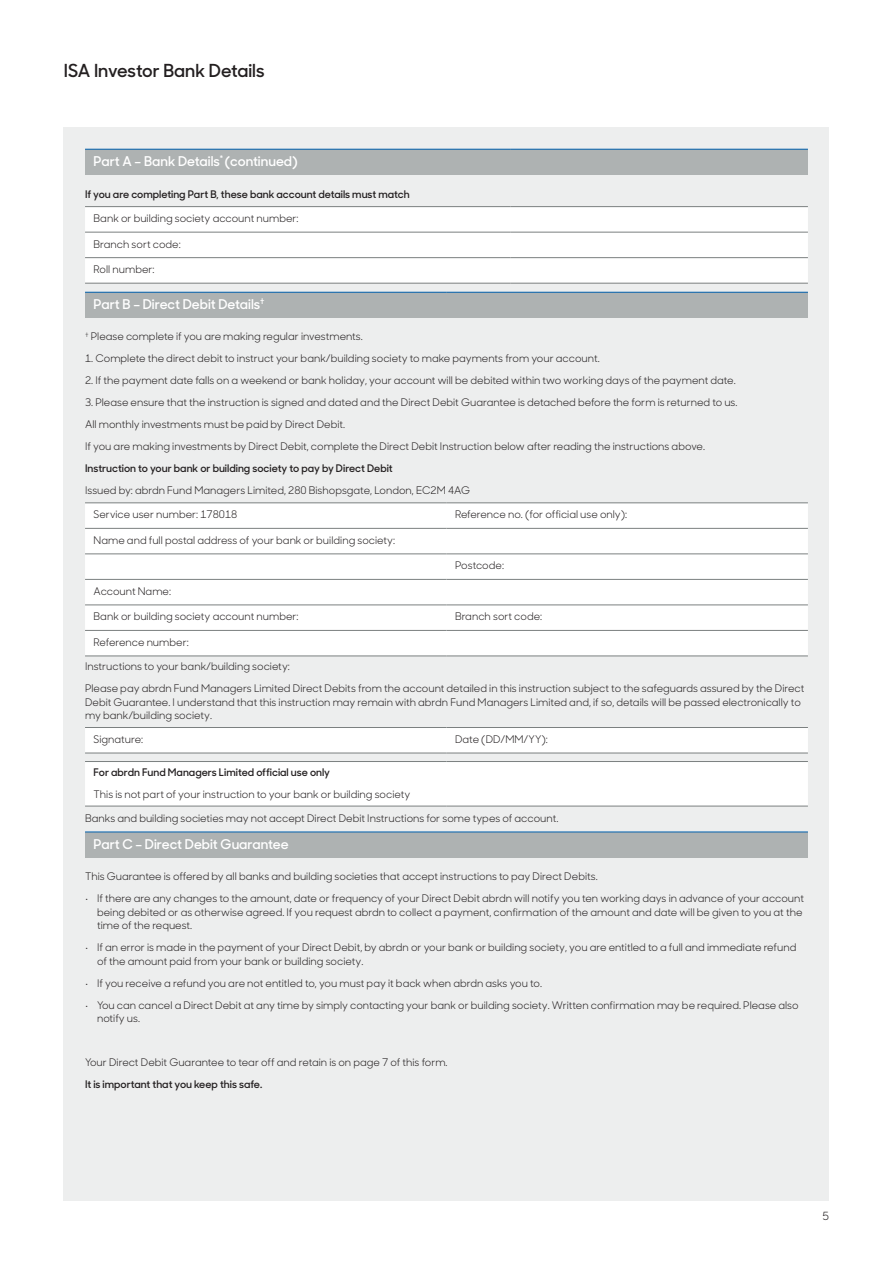
<style>
.page{position:relative;width:893px;height:1263px;background:#fff}
.page>*{position:absolute;margin:0;border:0;box-sizing:border-box;transform-origin:0 0}
.t1{font:600 18px "Sharp Sans Display No 1";color:#231f20}
.t2{font:600 13.5px "Sharp Sans Display No 1";color:#fff}
.t3{font:11.25px "Sharp Sans Display No 1";color:#231f20}
.t4{font:10.5px/13.5px "Sharp Sans Display No 1";color:#231f20}
.t5{font:600 10.5px "Sharp Sans Display No 1";color:#231f20}
</style>
<div class="page">
<div style="left:64px;top:128px;width:765px;height:1073px;background:#edeeee"></div>
<div style="left:85px;top:149px;width:723px;height:26px;background:#aeb2b2"></div>
<div style="left:85px;top:208px;width:723px;height:75px;background:#fff"></div>
<hr style="left:85px;top:206px;width:425px;height:1px;background:#7b8080">
<hr style="left:510px;top:206px;width:298px;height:1px;background:#7b8080">
<hr style="left:85px;top:232px;width:425px;height:1px;background:#7b8080">
<hr style="left:510px;top:232px;width:298px;height:1px;background:#7b8080">
<hr style="left:85px;top:257px;width:425px;height:1px;background:#7b8080">
<hr style="left:510px;top:257px;width:298px;height:1px;background:#7b8080">
<hr style="left:85px;top:283px;width:425px;height:1px;background:#7b8080">
<hr style="left:510px;top:283px;width:298px;height:1px;background:#7b8080">
<hr style="left:85px;top:149px;width:425px;height:1px;background:#0160ad">
<hr style="left:510px;top:149px;width:298px;height:1px;background:#0160ad">
<div style="left:85px;top:292px;width:723px;height:26px;background:#aeb2b2"></div>
<svg style="left:85px;top:504px;width:723px;height:302px;fill:#fff"></svg>
<hr style="left:85px;top:656px;width:361px;height:1px;background:#7b8080">
<hr style="left:446px;top:656px;width:362px;height:1px;background:#7b8080">
<hr style="left:85px;top:806px;width:361px;height:1px;background:#7b8080">
<hr style="left:446px;top:806px;width:362px;height:1px;background:#7b8080">
<hr style="left:85px;top:503px;width:361px;height:1px;background:#7b8080">
<hr style="left:446px;top:503px;width:362px;height:1px;background:#7b8080">
<hr style="left:85px;top:528px;width:361px;height:1px;background:#7b8080">
<hr style="left:446px;top:528px;width:362px;height:1px;background:#7b8080">
<hr style="left:85px;top:554px;width:361px;height:1px;background:#7b8080">
<hr style="left:446px;top:554px;width:362px;height:1px;background:#7b8080">
<hr style="left:85px;top:579px;width:361px;height:1px;background:#7b8080">
<hr style="left:446px;top:579px;width:362px;height:1px;background:#7b8080">
<hr style="left:85px;top:605px;width:361px;height:1px;background:#7b8080">
<hr style="left:446px;top:605px;width:362px;height:1px;background:#7b8080">
<hr style="left:85px;top:630px;width:361px;height:1px;background:#7b8080">
<hr style="left:446px;top:630px;width:362px;height:1px;background:#7b8080">
<hr style="left:85px;top:727px;width:361px;height:1px;background:#7b8080">
<hr style="left:446px;top:727px;width:362px;height:1px;background:#7b8080">
<hr style="left:85px;top:753px;width:361px;height:1px;background:#7b8080">
<hr style="left:446px;top:753px;width:362px;height:1px;background:#7b8080">
<hr style="left:85px;top:761px;width:361px;height:1px;background:#7b8080">
<hr style="left:446px;top:761px;width:362px;height:1px;background:#7b8080">
<hr style="left:85px;top:292px;width:361px;height:1px;background:#0160ad">
<hr style="left:446px;top:292px;width:362px;height:1px;background:#0160ad">
<div style="left:85px;top:832px;width:723px;height:25px;background:#aeb2b2"></div>
<hr style="left:85px;top:831px;width:723px;height:1px;background:#0160ad">
<h1 class="t1" style="left:64px;top:57px;width:202px">ISA Investor Bank Details</h1>
<p class="t2" style="left:94px;top:150px;width:206px">Part A – Bank Details<sup>*</sup> (continued)</p>
<p class="t5" style="left:85px;top:186px;width:326px">If you are completing Part B, these bank account details must match</p>
<p class="t4" style="left:94px;top:211px;width:207px">Bank or building society account number:</p>
<p class="t4" style="left:94px;top:236px;width:89px">Branch sort code:</p>
<p class="t4" style="left:94px;top:262px;width:63px">Roll number:</p>
<p class="t2" style="left:94px;top:293px;width:173px">Part B – Direct Debit Details<sup>†</sup></p>
<p class="t4" style="left:85px;top:329px;width:279px"><sup>†</sup> Please complete if you are making regular investments.</p>
<p class="t4" style="left:85px;top:351px;width:516px">1. Complete the direct debit to instruct your bank/building society to make payments from your account.</p>
<p class="t4" style="left:85px;top:373px;width:652px">2. If the payment date falls on a weekend or bank holiday, your account will be debited within two working days of the payment date.</p>
<p class="t4" style="left:85px;top:391px;width:654px;line-height:22px">3. Please ensure that the instruction is signed and dated and the Direct Debit Guarantee is detached before the form is returned to us.<br>All monthly investments must be paid by Direct Debit.<br>If you are making investments by Direct Debit, complete the Direct Debit Instruction below after reading the instructions above.</p>
<p class="t5" style="left:85px;top:460px;width:309px">Instruction to your bank or building society to pay by Direct Debit</p>
<p class="t4" style="left:85px;top:483px;width:386px">Issued by: abrdn Fund Managers Limited, 280 Bishopsgate, London, EC2M 4AG</p>
<p class="t4" style="left:94px;top:507px;width:145px">Service user number: 178018</p>
<p class="t4" style="left:455px;top:507px;width:174px">Reference no. (for official use only):</p>
<p class="t4" style="left:94px;top:533px;width:303px">Name and full postal address of your bank or building society:</p>
<p class="t4" style="left:455px;top:558px;width:50px">Postcode:</p>
<p class="t4" style="left:94px;top:584px;width:79px">Account Name:</p>
<p class="t4" style="left:94px;top:609px;width:207px">Bank or building society account number:</p>
<p class="t4" style="left:455px;top:609px;width:89px">Branch sort code:</p>
<p class="t4" style="left:94px;top:635px;width:97px">Reference number:</p>
<p class="t4" style="left:85px;top:654px;width:721px;line-height:22px">Instructions to your bank/building society:<br>Please pay abrdn Fund Managers Limited Direct Debits from the account detailed in this instruction subject to the safeguards assured by the Direct</p>
<p class="t4" style="left:85px;top:694px;width:717px">Debit Guarantee. I understand that this instruction may remain with abrdn Fund Managers Limited and, if so, details will be passed electronically to my bank/building society.</p>
<p class="t4" style="left:94px;top:732px;width:51px">Signature:</p>
<p class="t4" style="left:455px;top:732px;width:94px">Date (DD/MM/YY):</p>
<p class="t5" style="left:94px;top:764px;width:238px">For abrdn Fund Managers Limited official use only</p>
<p class="t4" style="left:94px;top:786px;width:318px">This is not part of your instruction to your bank or building society</p>
<p class="t4" style="left:85px;top:810px;width:475px">Banks and building societies may not accept Direct Debit Instructions for some types of account.</p>
<p class="t2" style="left:94px;top:833px;width:197px">Part C – Direct Debit Guarantee</p>
<p class="t4" style="left:85px;top:869px;width:514px">This Guarantee is offered by all banks and building societies that accept instructions to pay Direct Debits.</p>
<p class="t4" style="left:97px;top:891px;width:708px;text-indent:-12px">• If there are any changes to the amount, date or frequency of your Direct Debit abrdn will notify you ten working days in advance of your account being debited or as otherwise agreed. If you request abrdn to collect a payment, confirmation of the amount and date will be given to you at the time of the request.</p>
<p class="t4" style="left:97px;top:940px;width:701px;text-indent:-12px">• If an error is made in the payment of your Direct Debit, by abrdn or your bank or building society, you are entitled to a full and immediate refund of the amount paid from your bank or building society.</p>
<p class="t4" style="left:85px;top:975px;width:458px">• If you receive a refund you are not entitled to, you must pay it back when abrdn asks you to.</p>
<p class="t4" style="left:97px;top:997px;width:703px;text-indent:-12px">• You can cancel a Direct Debit at any time by simply contacting your bank or building society. Written confirmation may be required. Please also notify us.</p>
<p class="t4" style="left:85px;top:1055px;width:364px">Your Direct Debit Guarantee to tear off and retain is on page 7 of this form.</p>
<p class="t5" style="left:85px;top:1076px;width:179px">It is important that you keep this safe.</p>
<p class="t3" style="left:823px;top:1207px;width:8px">5</p>
</div>
